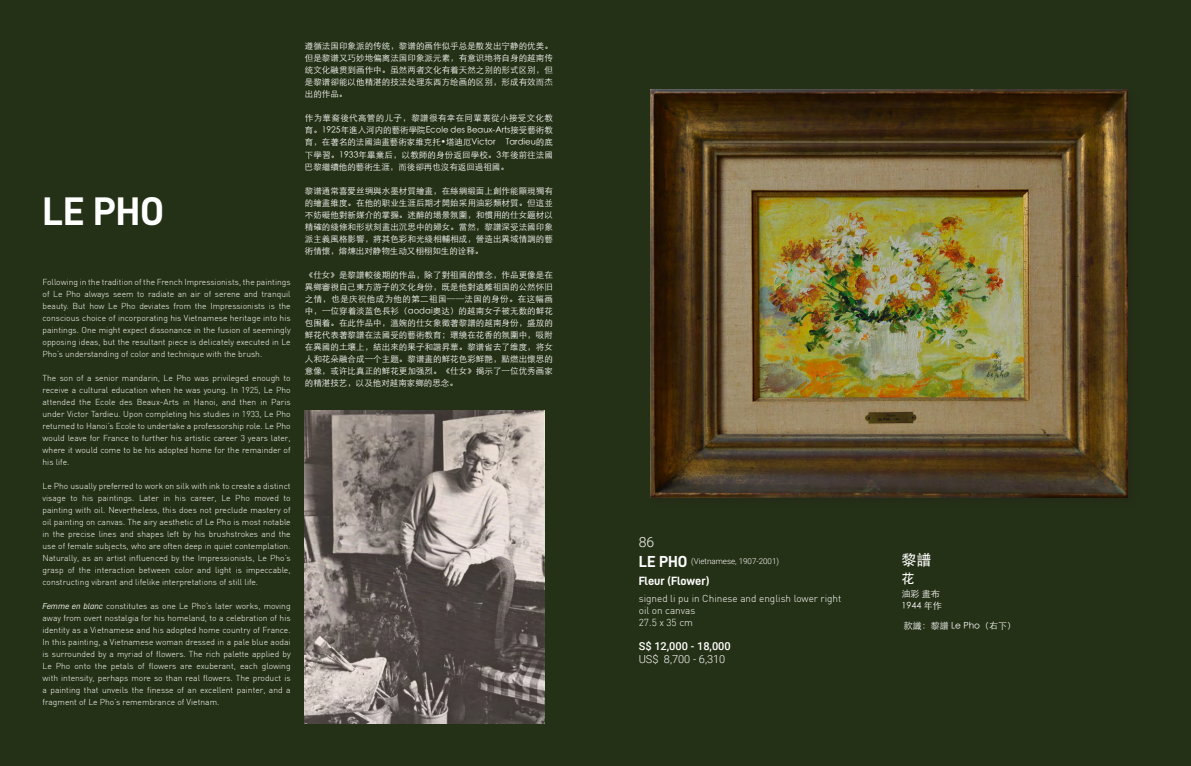
<style>
.page{position:relative;width:1191px;height:766px;background:#fff}
.page>*{position:absolute;margin:0;border:0;box-sizing:border-box;transform-origin:0 0}
._2-英文作者{font:40px "D DIN Bold";color:#fff}
._3-英文内文{font:500 15px "ST Heiti SC";color:#fff}
._2-英文作者-2{font:300 14px "Roboto";color:#fff}
._3-英文内文-2{font:500 13px "ST Heiti SC";color:#fff}
._2-英文作者-3{font:12px "D DIN Bold";color:#fff}
._5-尺寸{font:500 11px "Roboto";color:#fff}
._7-美元价格{font:300 11px "Roboto";color:#fff}
._5-尺寸-2{font:300 10px "DIN";color:#fff}
._3-英文内文-3{font:300 9px "ST Heiti SC";color:#fff}
.t1{font:300 8.5px/12px "DIN";color:#fff;text-align:justify}
.t2{font:300 8.5px/12px "ST Heiti SC";letter-spacing:.005em;color:#fff;text-align:justify}
._2-英文作者-4{font:300 8px "Roboto";color:#fff}
.s1{font-family:"D DIN Italic";font-weight:400}
.s2{font-family:"D DIN Bold";font-weight:400;font-size:16px}
</style>
<div class="page">
<div style="left:0;top:0;width:1191px;height:765px;background:#253116"></div>
<img style="left:305px;top:411px;width:239px;height:312px">
<div style="left:649px;top:88px;width:487px;height:419px;background:#231f20;opacity:.3"></div>
<img style="left:650px;top:89px;width:477px;height:408px">
<p class="_2-英文作者" style="left:43px;top:189px;width:123px">LE PHO</p>
<p class="t1" style="left:43px;top:276px;width:250px">Following in the tradition of the French Impressionists, the paintings of Le Pho always seem to radiate an air of serene and tranquil beauty. But how Le Pho deviates from the Impressionists is the conscious choice of incorporating his Vietnamese heritage into his paintings. One might expect dissonance in the fusion of seemingly opposing ideas, but the resultant piece is delicately executed in Le Pho’s understanding of color and technique with the brush.</p>
<p class="t1" style="left:43px;top:372px;width:250px">The son of a senior mandarin, Le Pho was privileged enough to receive a cultural education when he was young. In 1925, Le Pho attended the Ecole des Beaux-Arts in Hanoi, and then in Paris under Victor Tardieu. Upon completing his studies in 1933, Le Pho returned to Hanoi’s Ecole to undertake a professorship role. Le Pho would leave for France to further his artistic career 3 years later, where it would come to be his adopted home for the remainder of his life.</p>
<p class="t1" style="left:43px;top:480px;width:250px">Le Pho usually preferred to work on silk with ink to create a distinct visage to his paintings. Later in his career, Le Pho moved to painting with oil. Nevertheless, this does not preclude mastery of oil painting on canvas. The airy aesthetic of Le Pho is most notable in the precise lines and shapes left by his brushstrokes and the use of female subjects, who are often deep in quiet contemplation.<br>Naturally, as an artist influenced by the Impressionists, Le Pho’s grasp of the interaction between color and light is impeccable, constructing vibrant and lifelike interpretations of still life.</p>
<p class="t1" style="left:43px;top:600px;width:250px"><span class="s1">Femme en blanc</span> constitutes as one Le Pho’s later works, moving away from overt nostalgia for his homeland, to a celebration of his identity as a Vietnamese and his adopted home country of France.<br>In this painting, a Vietnamese woman dressed in a pale blue aodai is surrounded by a myriad of flowers. The rich palette applied by Le Pho onto the petals of flowers are exuberant, each glowing with intensity, perhaps more so than real flowers. The product is a painting that unveils the finesse of an excellent painter, and a fragment of Le Pho’s remembrance of Vietnam.</p>
<p class="t2" style="left:305px;top:39px;width:249px">遵循法国印象派的传统，黎谱的画作似乎总是散发出宁静的优美。但是黎谱又巧妙地偏离法国印象派元素，有意识地将自身的越南传统文化融贯到画作中。虽然两者文化有着天然之别的形式区别，但是黎谱卻能以他精湛的技法处理东西方绘画的区别，形成有效而杰出的作品。</p>
<p class="t2" style="left:305px;top:111px;width:250px">作为華裔後代高管的儿子，黎譜很有幸在同輩裏從小接受文化教育。1925年進入河内的藝術學院Ecole des Beaux-Arts接受藝術教育，在著名的法國油畫藝術家維克托•塔迪厄Victor Tardieu的底下學習。1933年畢業后，以教師的身份返回學校。3年後前往法國巴黎繼續他的藝術生涯，而後卻再也沒有返回過祖國。</p>
<p class="t2" style="left:305px;top:183px;width:249px">黎谱通常喜愛丝绸與水墨材質繪畫，在絲綢緞面上創作能顯現獨有的繪畫維度。在他的职业生涯后期才開始采用油彩類材質。但這並不妨礙他對新媒介的掌握。迷醉的場景氛圍，和慣用的仕女題材以精確的綫條和形狀刻畫出沉思中的婦女。當然，黎譜深受法國印象派主義風格影響，將其色彩和光綫相輔相成，營造出異域情調的藝術情懷，熔煉出对静物生动又栩栩如生的诠释。</p>
<p class="t2" style="left:305px;top:267px;width:250px">《仕女》是黎譜較後期的作品，除了對祖國的懷念，作品更像是在異鄉審視自己東方游子的文化身份，既是他對遠離祖国的公然怀旧之情，也是庆祝他成为他的第二祖国──法国的身份。在这幅画中，一位穿着淡蓝色長衫（aodai奥达）的越南女子被无数的鲜花包围着。在此作品中，溫婉的仕女象徵著黎譜的越南身份，盛放的鮮花代表著黎譜在法國受的藝術教育；環繞在花香的氛圍中，吸附在異國的土壤上，結出來的果子和諧昇華。黎谱省去了维度，将女人和花朵融合成一个主题。黎谱畫的鮮花色彩鮮艷，點燃出懷思的意像，或许比真正的鮮花更加强烈。《仕女》揭示了一位优秀画家的精湛技艺，以及他对越南家鄉的思念。</p>
<p class="_2-英文作者-2" style="left:639px;top:531px;width:17px">86</p>
<p class="_2-英文作者-4" style="left:639px;top:556px;width:142px"><span class="s2">LE PHO</span> (Vietnamese, 1907-2001)</p>
<p class="_2-英文作者-3" style="left:639px;top:574px;width:72px">Fleur (Flower)</p>
<p class="_5-尺寸-2" style="left:639px;top:592px;width:204px">signed li pu in Chinese and english lower right</p>
<p class="_5-尺寸-2" style="left:639px;top:604px;width:58px">oil on canvas</p>
<p class="_5-尺寸-2" style="left:639px;top:616px;width:56px">27.5 x 35 cm</p>
<p class="_5-尺寸" style="left:639px;top:638px;width:94px">S$ 12,000 - 18,000</p>
<p class="_7-美元价格" style="left:639px;top:651px;width:88px">US$ 8,700 - 6,310</p>
<p class="_3-英文内文" style="left:901px;top:551px;width:31px">黎譜</p>
<p class="_3-英文内文-2" style="left:901px;top:570px;width:14px">花</p>
<p class="_3-英文内文-3" style="left:901px;top:586px;width:40px">油彩 畫布</p>
<p class="_3-英文内文-3" style="left:901px;top:598px;width:42px">1944 年作</p>
<p class="_3-英文内文-3" style="left:903px;top:618px;width:114px">款識：黎譜 Le Pho（右下）</p>
</div>
